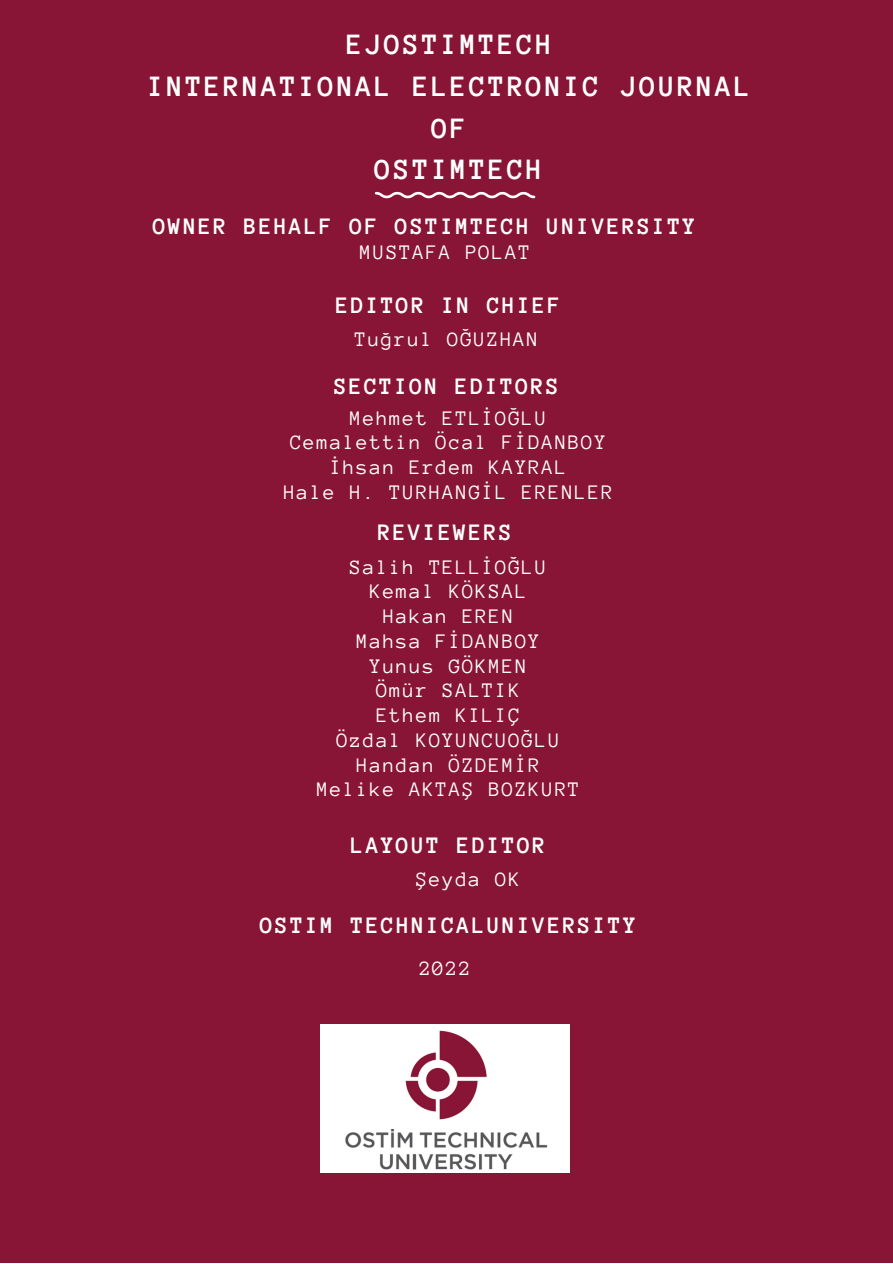
<style>
.page{position:relative;width:893px;height:1264px;background:#fff}
.page>*{position:absolute;margin:0;border:0;box-sizing:border-box;transform-origin:0 0}
.t1{font:700 30.3px "Anonymous Pro";letter-spacing:.08em;color:#fff}
.t2{font:700 24.15px "Anonymous Pro";letter-spacing:.08em;color:#fff}
.t3{font:21.15px/24.8px "Anonymous Pro";letter-spacing:.08em;color:#fff;text-align:center}
</style>
<div class="page">
<div style="left:0;top:0;width:892px;height:1262px;background:#881535"></div>
<svg style="left:375px;top:192px;width:160px;height:6px"></svg>
<img style="left:320px;top:1024px;width:249px;height:148px">
<h1 class="t1" style="left:346px;top:30px;width:207px">EJOSTIMTECH</h1>
<h1 class="t1" style="left:148px;top:71px;width:604px">INTERNATIONAL ELECTRONIC JOURNAL</h1>
<h1 class="t1" style="left:431px;top:113px;width:37px">OF</h1>
<h1 class="t1" style="left:375px;top:154px;width:169px">OSTIMTECH</h1>
<p class="t2" style="left:153px;top:214px;width:544px">OWNER BEHALF OF OSTIMTECH UNIVERSITY</p>
<p class="t3" style="left:360px;top:240px;width:172px">MUSTAFA POLAT</p>
<p class="t2" style="left:336px;top:293px;width:226px">EDITOR IN CHIEF</p>
<p class="t3" style="left:355px;top:327px;width:185px">Tuğrul OĞUZHAN</p>
<p class="t2" style="left:334px;top:374px;width:226px">SECTION EDITORS</p>
<p class="t3" style="left:284px;top:405px;width:330px">Mehmet ETLİOĞLU<br>Cemalettin Öcal FİDANBOY<br>İhsan Erdem KAYRAL<br>Hale H. TURHANGİL ERENLER</p>
<p class="t2" style="left:378px;top:520px;width:136px">REVIEWERS</p>
<p class="t3" style="left:317px;top:554px;width:264px">Salih TELLİOĞLU<br>Kemal KÖKSAL<br>Hakan EREN<br>Mahsa FİDANBOY<br>Yunus GÖKMEN<br>Ömür SALTIK<br>Ethem KILIÇ<br>Özdal KOYUNCUOĞLU<br>Handan ÖZDEMİR<br>Melike AKTAŞ BOZKURT</p>
<p class="t2" style="left:351px;top:833px;width:196px">LAYOUT EDITOR</p>
<p class="t3" style="left:416px;top:867px;width:106px">Şeyda OK</p>
<p class="t2" style="left:260px;top:913px;width:378px">OSTIM TECHNICALUNIVERSITY</p>
<p class="t3" style="left:419px;top:955px;width:53px">2022</p>
</div>
